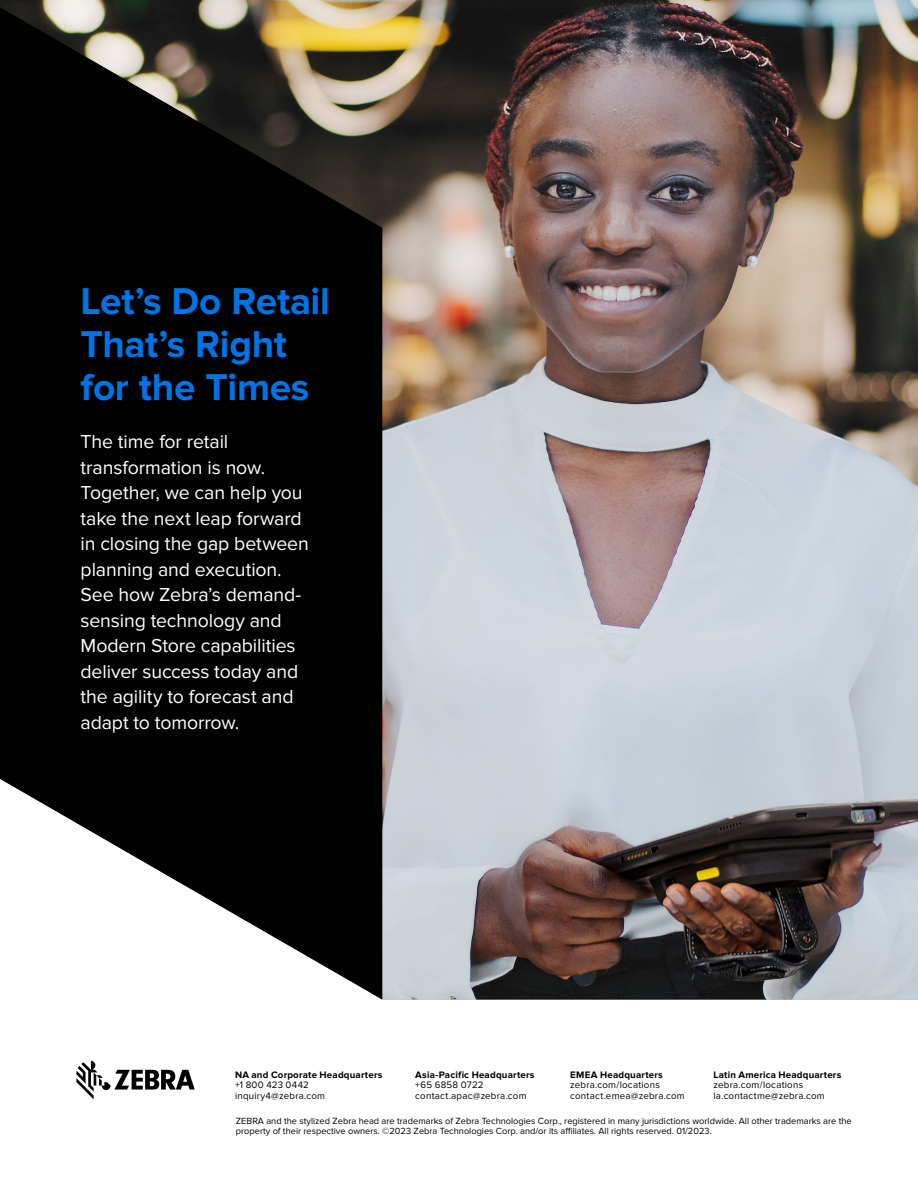
<style>
.page{position:relative;width:918px;height:1188px;background:#fff}
.page>*{position:absolute;margin:0;border:0;box-sizing:border-box;transform-origin:0 0}
.t1{font:700 38.7px/43px "Proxima Nova";letter-spacing:-.01em;color:#0073e6}
.t2{font:19.5px/25.5px "Proxima Nova";letter-spacing:-.005em;color:#fff}
.t3{font:9.75px/10.5px "Proxima Nova";letter-spacing:.025em;color:#000}
.t4{font:700 9.75px "Proxima Nova";letter-spacing:.025em;color:#000}
.t5{font:9.3px/10.8px "Proxima Nova";color:#000}
</style>
<div class="page">
<img style="left:0;top:0;width:918px;height:1000px">
<svg style="left:0;top:7px;width:382px;height:993px;background:#282826"></svg>
<svg style="left:76px;top:1061px;width:119px;height:38px"></svg>
<h1 class="t1" style="left:81px;top:281px;width:251px">Let’s Do Retail<br>That’s Right for the Times</h1>
<p class="t2" style="left:81px;top:429px;width:230px">The time for retail transformation is now.<br>Together, we can help you take the next leap forward in closing the gap between planning and execution.<br>See how Zebra’s demand&shy;sensing technology and<br>Modern Store capabilities deliver success today and the agility to forecast and adapt to tomorrow.</p>
<p class="t4" style="left:714px;top:1069px;width:129px">Latin America Headquarters</p>
<p class="t3" style="left:714px;top:1080px;width:113px">zebra.com/locations la.contactme@zebra.com</p>
<p class="t5" style="left:236px;top:1115px;width:617px">ZEBRA and the stylized Zebra head are trademarks of Zebra Technologies Corp., registered in many jurisdictions worldwide. All other trademarks are the property of their respective owners. ©2023 Zebra Technologies Corp. and/or its affiliates. All rights reserved. 01/2023.</p>
<p class="t4" style="left:415px;top:1069px;width:121px">Asia-Pacific Headquarters</p>
<p class="t3" style="left:415px;top:1080px;width:113px">+65 6858 0722 contact.apac@zebra.com</p>
<p class="t4" style="left:235px;top:1069px;width:149px">NA and Corporate Headquarters</p>
<p class="t3" style="left:235px;top:1080px;width:92px">+1 800 423 0442 inquiry4@zebra.com</p>
<p class="t4" style="left:570px;top:1069px;width:94px">EMEA Headquarters</p>
<p class="t3" style="left:570px;top:1080px;width:116px">zebra.com/locations contact.emea@zebra.com</p>
</div>
